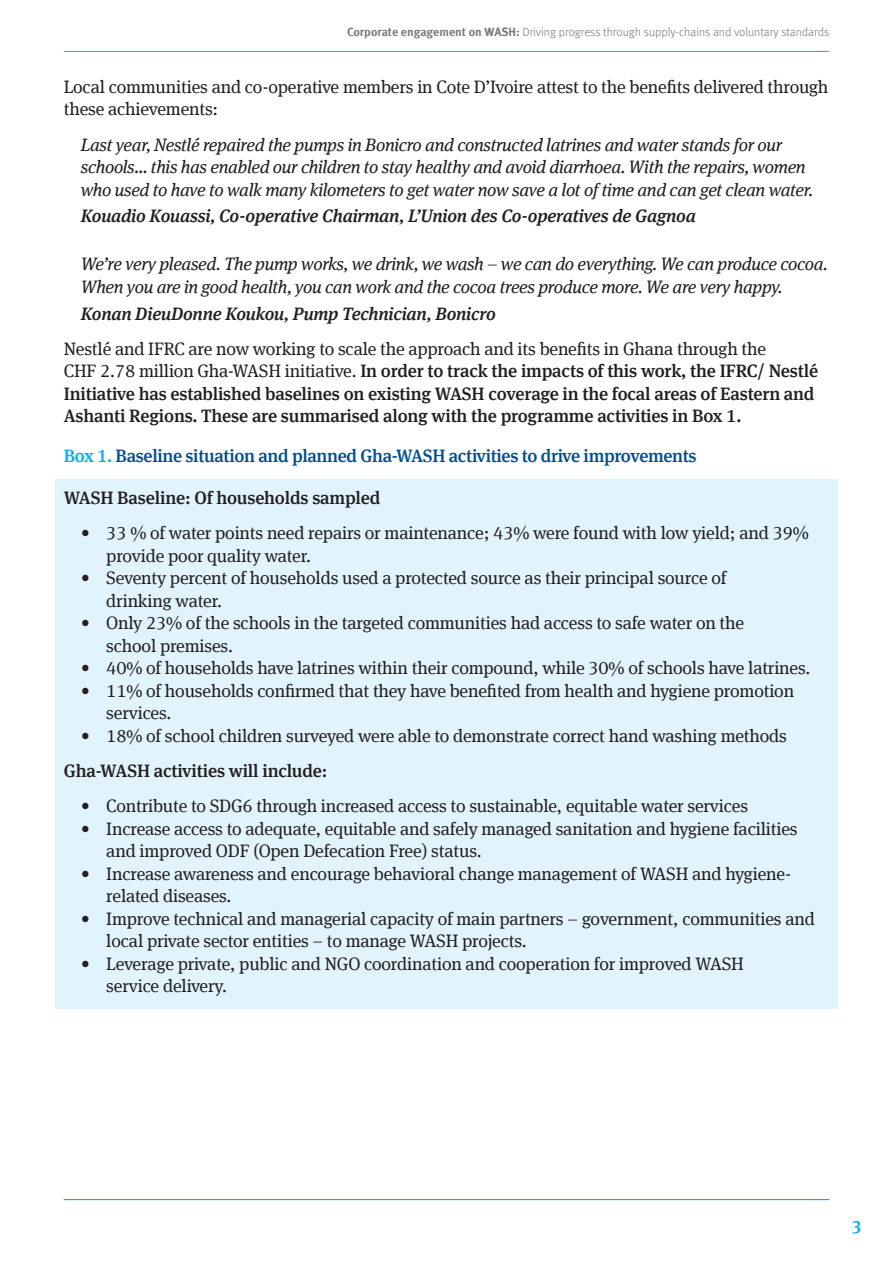
<style>
.page{position:relative;width:893px;height:1263px;background:#fff}
.page>*{position:absolute;margin:0;border:0;box-sizing:border-box;transform-origin:0 0}
.t1{font:18px/22.5px "Meta Serif Offc Pro";letter-spacing:-.01em;color:#231f20}
.t2{font:italic 18px/22.5px "Meta Serif Offc Pro";letter-spacing:-.02em;color:#231f20}
.t3{font:500 18px/22.5px "Meta Serif Offc Pro";letter-spacing:-.01em;color:#231f20}
.t4{font:italic 500 18px "Meta Serif Offc Pro";letter-spacing:-.01em;color:#231f20}
.t5{font:500 18px "Meta Serif Offc Pro";letter-spacing:-.02em;color:#014d95}
.t6{font:500 18px "Meta Serif Offc Pro";color:#00aeef}
.t7{font:300 12px "Meta Offc";color:#76787b}
.s1{font-weight:700}
.s2{font-weight:400}
.s3{color:#00aeef}
</style>
<div class="page">
<hr style="left:64px;top:51px;width:765px;height:1px;background:#00aeef">
<div style="left:55px;top:480px;width:783px;height:529px;background:#e1f4fc"></div>
<hr style="left:64px;top:1199px;width:765px;height:1px;background:#00aeef">
<p class="t7" style="left:347px;top:25px;width:484px"><span class="s1">Corporate engagement on WASH:</span> Driving progress through supply-chains and voluntary standards</p>
<p class="t1" style="left:64px;top:74px;width:766px">Local communities and co-operative members in Cote D’Ivoire attest to the benefits delivered through these achievements:</p>
<p class="t2" style="left:81px;top:132px;width:734px">Last year, Nestlé repaired the pumps in Bonicro and constructed latrines and water stands for our schools… this has enabled our children to stay healthy and avoid diarrhoea. With the repairs, women who used to have to walk many kilometers to get water now save a lot of time and can get clean water.</p>
<p class="t4" style="left:81px;top:202px;width:617px">Kouadio Kouassi, Co-operative Chairman, L’Union des Co-operatives de Gagnoa</p>
<p class="t2" style="left:81px;top:252px;width:748px">We’re very pleased. The pump works, we drink, we wash – we can do everything. We can produce cocoa.<br>When you are in good health, you can work and the cocoa trees produce more. We are very happy.</p>
<p class="t4" style="left:81px;top:299px;width:417px">Konan DieuDonne Koukou, Pump Technician, Bonicro</p>
<p class="t3" style="left:64px;top:336px;width:756px"><span class="s2">Nestlé and IFRC are now working to scale the approach and its benefits in Ghana through the<br>CHF 2.78 million Gha-WASH initiative.</span> In order to track the impacts of this work, the IFRC/ Nestlé Initiative has established baselines on existing WASH coverage in the focal areas of Eastern and Ashanti Regions. These are summarised along with the programme activities in Box 1.</p>
<p class="t5" style="left:64px;top:442px;width:634px"><span class="s3">Box 1.</span> Baseline situation and planned Gha-WASH activities to drive improvements</p>
<p class="t3" style="left:64px;top:485px;width:318px">WASH Baseline: Of households sampled</p>
<p class="t1" style="left:106px;top:521px;width:704px;text-indent:-26px">• 33 % of water points need repairs or maintenance; 43% were found with low yield; and 39% provide poor quality water.</p>
<p class="t1" style="left:106px;top:566px;width:622px;text-indent:-26px">• Seventy percent of households used a protected source as their principal source of drinking water.</p>
<p class="t1" style="left:106px;top:611px;width:639px;text-indent:-26px">• Only 23% of the schools in the targeted communities had access to safe water on the school premises.</p>
<p class="t1" style="left:81px;top:656px;width:731px">• 40% of households have latrines within their compound, while 30% of schools have latrines.</p>
<p class="t1" style="left:106px;top:678px;width:689px;text-indent:-26px">• 11% of households confirmed that they have benefited from health and hygiene promotion services.</p>
<p class="t1" style="left:81px;top:723px;width:708px">• 18% of school children surveyed were able to demonstrate correct hand washing methods</p>
<p class="t3" style="left:64px;top:758px;width:265px">Gha-WASH activities will include:</p>
<p class="t1" style="left:81px;top:794px;width:669px">• Contribute to SDG6 through increased access to sustainable, equitable water services</p>
<p class="t1" style="left:106px;top:816px;width:693px;text-indent:-26px">• Increase access to adequate, equitable and safely managed sanitation and hygiene facilities and improved ODF (Open Defecation Free) status.</p>
<p class="t1" style="left:106px;top:861px;width:686px;text-indent:-26px">• Increase awareness and encourage behavioral change management of WASH and hygiene&shy;related diseases.</p>
<p class="t1" style="left:106px;top:906px;width:710px;text-indent:-26px">• Improve technical and managerial capacity of main partners – government, communities and local private sector entities – to manage WASH projects.</p>
<p class="t1" style="left:106px;top:951px;width:639px;text-indent:-26px">• Leverage private, public and NGO coordination and cooperation for improved WASH service delivery.</p>
<p class="t6" style="left:852px;top:1213px;width:12px">3</p>
</div>
